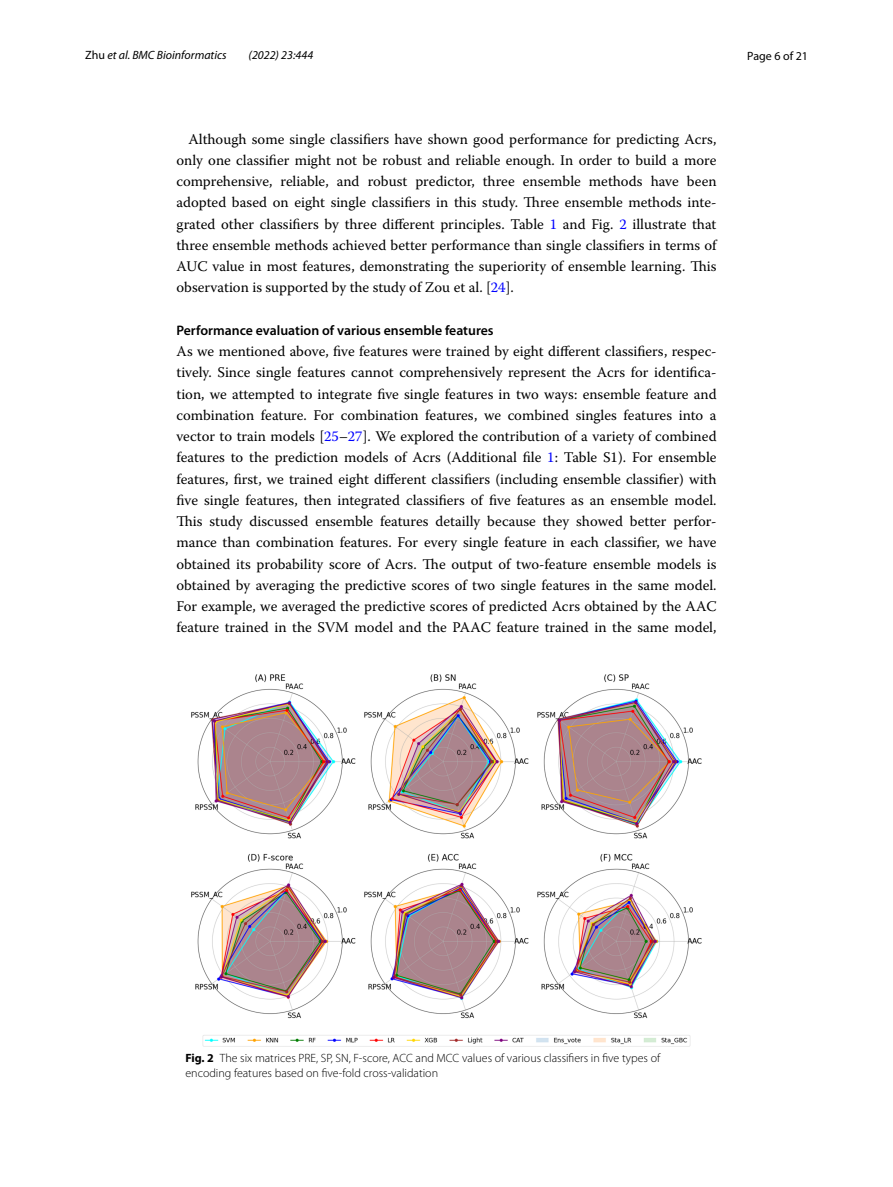
<style>
.page{position:relative;width:893px;height:1187px;background:#fff}
.page>*{position:absolute;margin:0;border:0;box-sizing:border-box;transform-origin:0 0}
.t1{font:14.7px/21.3px "Warnock Pro";color:#000;text-align:justify}
.t2{font:600 13.8px "Myriad Pro";color:#000}
.t3{font:300 12px/15px "Myriad Pro";color:#000}
.t4{font:italic 12px "Myriad Pro";color:#000}
.t5{font:12px "Myriad Pro";color:#000}
.s1{font-style:normal}
.s2{color:#00f}
.s3{font-weight:700}
</style>
<div class="page">
<img style="left:191px;top:674px;width:511px;height:372px">
<p class="t4" style="left:85px;top:48px;width:143px"><span class="s1">Zhu</span> et al. BMC Bioinformatics</p>
<p class="t4" style="left:249px;top:48px;width:66px">(2022) 23:444</p>
<p class="t5" style="left:747px;top:48px;width:62px">Page 6 of 21</p>
<p class="t1" style="left:176px;top:128px;width:542px;text-indent:12px">Although some single classifiers have shown good performance for predicting Acrs, only one classifier might not be robust and reliable enough. In order to build a more comprehensive, reliable, and robust predictor, three ensemble methods have been adopted based on eight single classifiers in this study. Three ensemble methods inte&shy;grated other classifiers by three different principles. Table <span class="s2">1</span> and Fig. <span class="s2">2</span> illustrate that three ensemble methods achieved better performance than single classifiers in terms of AUC value in most features, demonstrating the superiority of ensemble learning. This observation is supported by the study of Zou et al. [<span class="s2">24</span>].</p>
<p class="t2" style="left:176px;top:321px;width:319px">Performance evaluation of various ensemble features</p>
<p class="t1" style="left:176px;top:340px;width:542px">As we mentioned above, five features were trained by eight different classifiers, respec&shy;tively. Since single features cannot comprehensively represent the Acrs for identifica&shy;tion, we attempted to integrate five single features in two ways: ensemble feature and combination feature. For combination features, we combined singles features into a vector to train models [<span class="s2">25</span>–<span class="s2">27</span>]. We explored the contribution of a variety of combined features to the prediction models of Acrs (Additional file <span class="s2">1</span>: Table S1). For ensemble features, first, we trained eight different classifiers (including ensemble classifier) with five single features, then integrated classifiers of five features as an ensemble model.<br>This study discussed ensemble features detailly because they showed better perfor&shy;mance than combination features. For every single feature in each classifier, we have obtained its probability score of Acrs. The output of two-feature ensemble models is obtained by averaging the predictive scores of two single features in the same model.<br>For example, we averaged the predictive scores of predicted Acrs obtained by the AAC feature trained in the SVM model and the PAAC feature trained in the same model,</p>
<p class="t3" style="left:185px;top:1050px;width:476px"><span class="s3">Fig. 2</span> The six matrices PRE, SP, SN, F-score, ACC and MCC values of various classifiers in five types of encoding features based on five-fold cross-validation</p>
</div>
